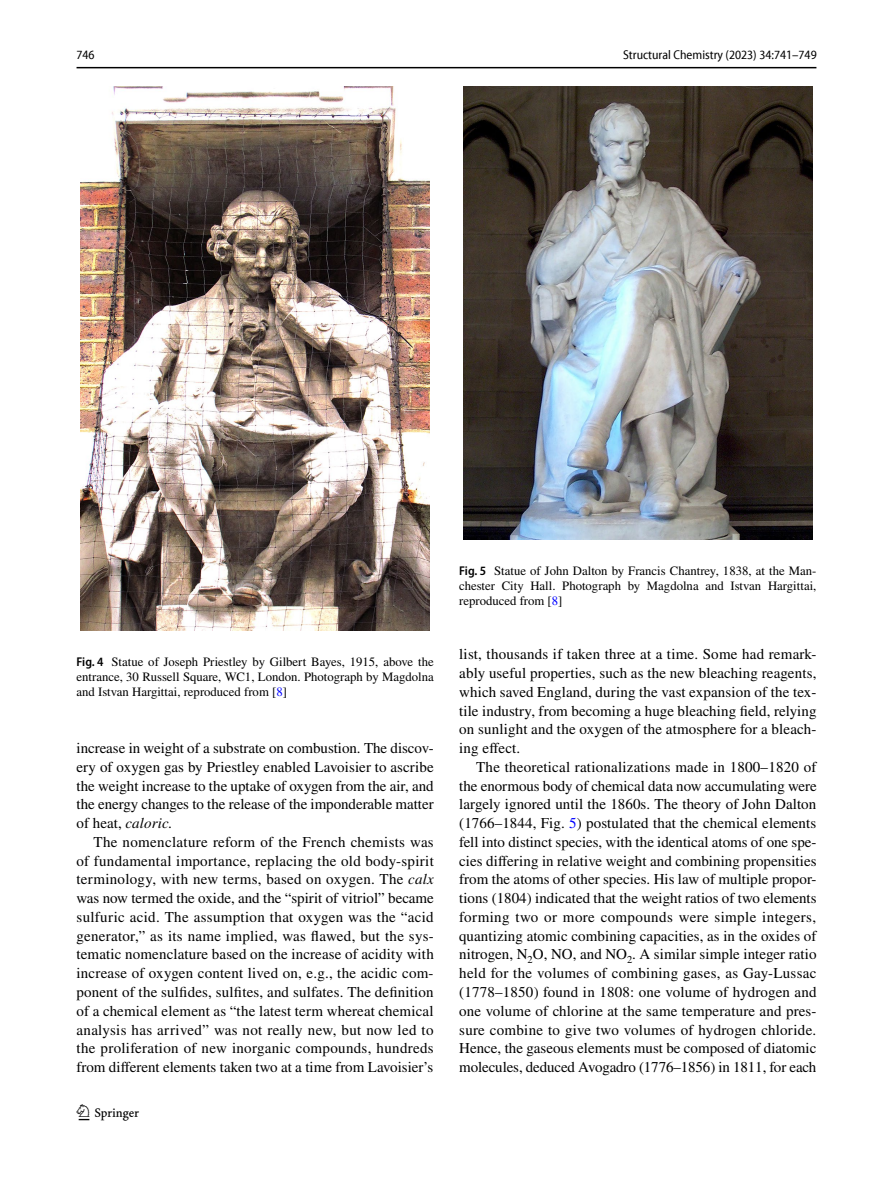
<style>
.page{position:relative;width:893px;height:1187px;background:#fff}
.page>*{position:absolute;margin:0;border:0;box-sizing:border-box;transform-origin:0 0}
.t1{font:22.5px "Springnew Regular 2";color:#000}
.t2{font:15px/18.8px "STIX";letter-spacing:-.005em;color:#000;text-align:justify}
.t3{font:12.75px/15px "STIX";color:#000;text-align:justify}
.t4{font:semi-condensed 12.75px "Myriad Pro Unic";color:#000}
.s1{font-family:"Myriad Pro";font-weight:600;font-stretch:semi-condensed}
.s2{color:#00f}
.s3{font-style:italic}
</style>
<div class="page">
<hr style="left:77px;top:67px;width:739px;height:1px;background:#000">
<img style="left:81px;top:87px;width:349px;height:543px">
<div style="left:459px;top:87px;width:357px;height:453px;background:linear-gradient(to bottom,#fff,#fff)"></div>
<img style="left:463px;top:87px;width:349px;height:453px">
<p class="t4" style="left:77px;top:50px;width:20px">746</p>
<p class="t4" style="left:623px;top:50px;width:195px">Structural Chemistry (2023) 34:741–749</p>
<p class="t3" style="left:77px;top:654px;width:359px"><span class="s1">Fig. 4</span> Statue of Joseph Priestley by Gilbert Bayes, 1915, above the entrance, 30 Russell Square, WC1, London. Photograph by Magdolna and Istvan Hargittai, reproduced from [<span class="s2">8</span>]</p>
<p class="t2" style="left:77px;top:739px;width:359px">increase in weight of a substrate on combustion. The discov&shy;ery of oxygen gas by Priestley enabled Lavoisier to ascribe the weight increase to the uptake of oxygen from the air, and the energy changes to the release of the imponderable matter of heat, <span class="s3">caloric.</span></p>
<p class="t2" style="left:77px;top:833px;width:359px;text-indent:17px">The nomenclature reform of the French chemists was of fundamental importance, replacing the old body-spirit terminology, with new terms, based on oxygen. The <span class="s3">calx </span>was now termed the oxide, and the “spirit of vitriol” became sulfuric acid. The assumption that oxygen was the “acid generator,” as its name implied, was flawed, but the sys&shy;tematic nomenclature based on the increase of acidity with increase of oxygen content lived on, e.g., the acidic com&shy;ponent of the sulfides, sulfites, and sulfates. The definition of a chemical element as “the latest term whereat chemical analysis has arrived” was not really new, but now led to the proliferation of new inorganic compounds, hundreds from different elements taken two at a time from Lavoisier’s</p>
<h1 class="t1" style="left:79px;top:1104px;width:62px">1 3</h1>
<p class="t3" style="left:459px;top:564px;width:359px"><span class="s1">Fig. 5</span> Statue of John Dalton by Francis Chantrey, 1838, at the Man&shy;chester City Hall. Photograph by Magdolna and Istvan Hargittai, reproduced from [<span class="s2">8</span>]</p>
<p class="t2" style="left:459px;top:646px;width:359px">list, thousands if taken three at a time. Some had remark&shy;ably useful properties, such as the new bleaching reagents, which saved England, during the vast expansion of the tex&shy;tile industry, from becoming a huge bleaching field, relying on sunlight and the oxygen of the atmosphere for a bleach&shy;ing effect.</p>
<p class="t2" style="left:459px;top:758px;width:359px;text-indent:17px">The theoretical rationalizations made in 1800–1820 of the enormous body of chemical data now accumulating were largely ignored until the 1860s. The theory of John Dalton (1766–1844, Fig. <span class="s2">5</span>) postulated that the chemical elements fell into distinct species, with the identical atoms of one spe&shy;cies differing in relative weight and combining propensities from the atoms of other species. His law of multiple propor&shy;tions (1804) indicated that the weight ratios of two elements forming two or more compounds were simple integers, quantizing atomic combining capacities, as in the oxides of nitrogen, N<sub>2</sub>O, NO, and NO<sub>2</sub>. A similar simple integer ratio held for the volumes of combining gases, as Gay-Lussac (1778–1850) found in 1808: one volume of hydrogen and one volume of chlorine at the same temperature and pres&shy;sure combine to give two volumes of hydrogen chloride.<br>Hence, the gaseous elements must be composed of diatomic molecules, deduced Avogadro (1776–1856) in 1811, for each</p>
</div>
